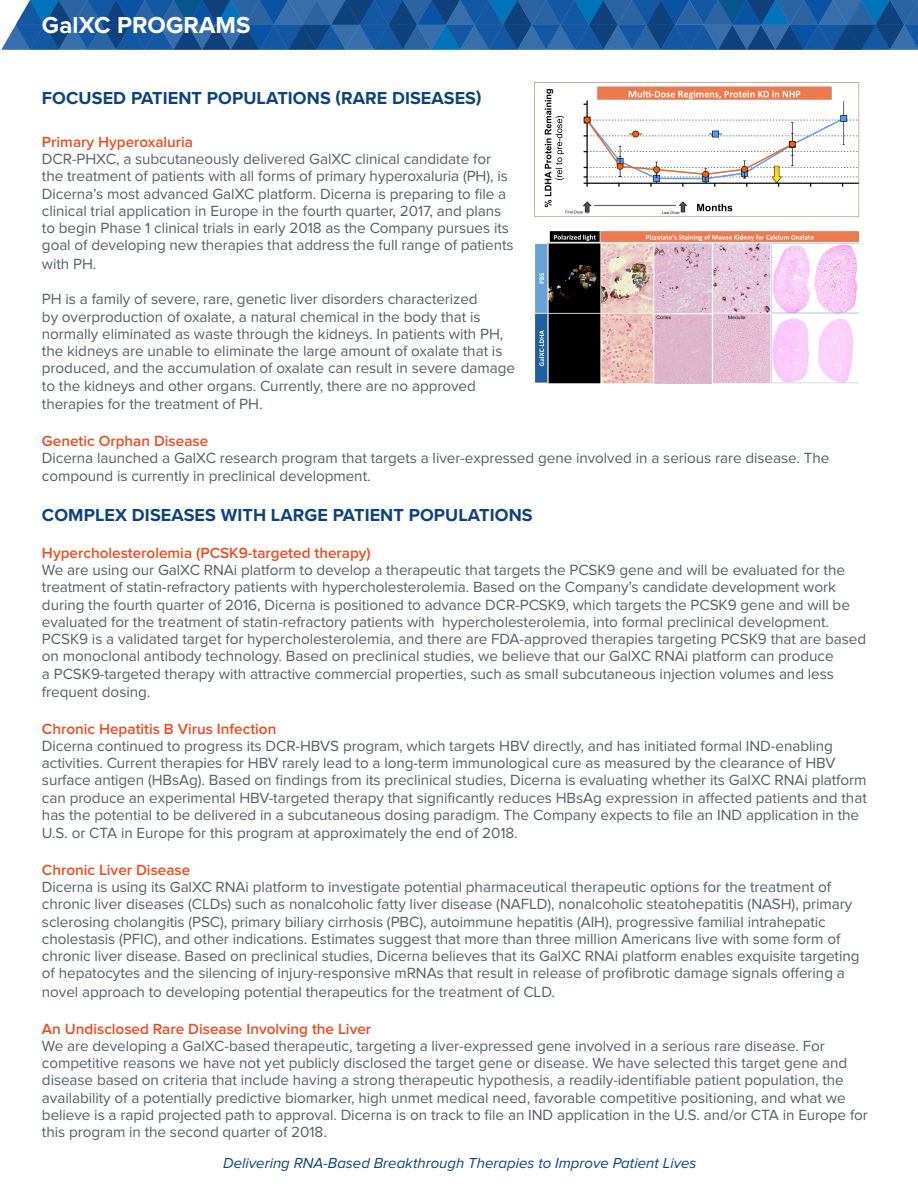
<style>
.page{position:relative;width:918px;height:1188px;background:#fff}
.page>*{position:absolute;margin:0;border:0;box-sizing:border-box;transform-origin:0 0}
.t1{font:700 24px "Proxima Nova";letter-spacing:.005em;color:#fff}
.t2{font:700 18px "Proxima Nova";letter-spacing:.005em;color:#0f427d}
.t3{font:15.3px/17.4px "Proxima Nova";letter-spacing:-.005em;color:#585f64}
.t4{font:600 15.3px "Proxima Nova";color:#ee4d22}
.t5{font:italic 15px "Proxima Nova";color:#0f427d}
</style>
<div class="page">
<img style="left:536px;top:231px;width:323px;height:153px">
<svg style="left:1px;top:0;width:917px;height:50px;background:#205d9f"></svg>
<img style="left:534px;top:82px;width:326px;height:135px">
<p class="t1" style="left:42px;top:11px;width:210px">GalXC PROGRAMS</p>
<p class="t2" style="left:42px;top:87px;width:441px">FOCUSED PATIENT POPULATIONS (RARE DISEASES)</p>
<p class="t4" style="left:42px;top:133px;width:153px">Primary Hyperoxaluria</p>
<p class="t3" style="left:42px;top:150px;width:473px">DCR-PHXC, a subcutaneously delivered GalXC clinical candidate for the treatment of patients with all forms of primary hyperoxaluria (PH), is Dicerna’s most advanced GalXC platform. Dicerna is preparing to file a clinical trial application in Europe in the fourth quarter, 2017, and plans to begin Phase 1 clinical trials in early 2018 as the Company pursues its goal of developing new therapies that address the full range of patients with PH.</p>
<p class="t3" style="left:42px;top:291px;width:475px">PH is a family of severe, rare, genetic liver disorders characterized<br>by overproduction of oxalate, a natural chemical in the body that is normally eliminated as waste through the kidneys. In patients with PH, the kidneys are unable to eliminate the large amount of oxalate that is produced, and the accumulation of oxalate can result in severe damage to the kidneys and other organs. Currently, there are no approved therapies for the treatment of PH.</p>
<p class="t4" style="left:42px;top:432px;width:168px">Genetic Orphan Disease</p>
<p class="t3" style="left:42px;top:449px;width:789px;line-height:18.3px">Dicerna launched a GalXC research program that targets a liver-expressed gene involved in a serious rare disease. The compound is currently in preclinical development.</p>
<p class="t2" style="left:42px;top:504px;width:492px">COMPLEX DISEASES WITH LARGE PATIENT POPULATIONS</p>
<p class="t4" style="left:42px;top:544px;width:330px">Hypercholesterolemia (PCSK9-targeted therapy)</p>
<p class="t3" style="left:42px;top:561px;width:826px">We are using our GalXC RNAi platform to develop a therapeutic that targets the PCSK9 gene and will be evaluated for the treatment of statin-refractory patients with hypercholesterolemia. Based on the Company’s candidate development work during the fourth quarter of 2016, Dicerna is positioned to advance DCR-PCSK9, which targets the PCSK9 gene and will be evaluated for the treatment of statin-refractory patients with hypercholesterolemia, into formal preclinical development.<br>PCSK9 is a validated target for hypercholesterolemia, and there are FDA-approved therapies targeting PCSK9 that are based on monoclonal antibody technology. Based on preclinical studies, we believe that our GalXC RNAi platform can produce<br>a PCSK9-targeted therapy with attractive commercial properties, such as small subcutaneous injection volumes and less frequent dosing.</p>
<p class="t4" style="left:42px;top:720px;width:236px">Chronic Hepatitis B Virus Infection</p>
<p class="t3" style="left:42px;top:737px;width:826px">Dicerna continued to progress its DCR-HBVS program, which targets HBV directly, and has initiated formal IND-enabling activities. Current therapies for HBV rarely lead to a long-term immunological cure as measured by the clearance of HBV surface antigen (HBsAg). Based on findings from its preclinical studies, Dicerna is evaluating whether its GalXC RNAi platform can produce an experimental HBV-targeted therapy that significantly reduces HBsAg expression in affected patients and that has the potential to be delivered in a subcutaneous dosing paradigm. The Company expects to file an IND application in the U.S. or CTA in Europe for this program at approximately the end of 2018.</p>
<p class="t4" style="left:42px;top:861px;width:150px">Chronic Liver Disease</p>
<p class="t3" style="left:42px;top:879px;width:819px">Dicerna is using its GalXC RNAi platform to investigate potential pharmaceutical therapeutic options for the treatment of chronic liver diseases (CLDs) such as nonalcoholic fatty liver disease (NAFLD), nonalcoholic steatohepatitis (NASH), primary sclerosing cholangitis (PSC), primary biliary cirrhosis (PBC), autoimmune hepatitis (AIH), progressive familial intrahepatic cholestasis (PFIC), and other indications. Estimates suggest that more than three million Americans live with some form of chronic liver disease. Based on preclinical studies, Dicerna believes that its GalXC RNAi platform enables exquisite targeting of hepatocytes and the silencing of injury-responsive mRNAs that result in release of profibrotic damage signals offering a novel approach to developing potential therapeutics for the treatment of CLD.</p>
<p class="t4" style="left:42px;top:1020px;width:331px">An Undisclosed Rare Disease Involving the Liver</p>
<p class="t3" style="left:42px;top:1037px;width:828px">We are developing a GalXC-based therapeutic, targeting a liver-expressed gene involved in a serious rare disease. For competitive reasons we have not yet publicly disclosed the target gene or disease. We have selected this target gene and disease based on criteria that include having a strong therapeutic hypothesis, a readily-identifiable patient population, the availability of a potentially predictive biomarker, high unmet medical need, favorable competitive positioning, and what we believe is a rapid projected path to approval. Dicerna is on track to file an IND application in the U.S. and/or CTA in Europe for this program in the second quarter of 2018.</p>
<p class="t5" style="left:223px;top:1155px;width:475px">Delivering RNA-Based Breakthrough Therapies to Improve Patient Lives</p>
</div>
